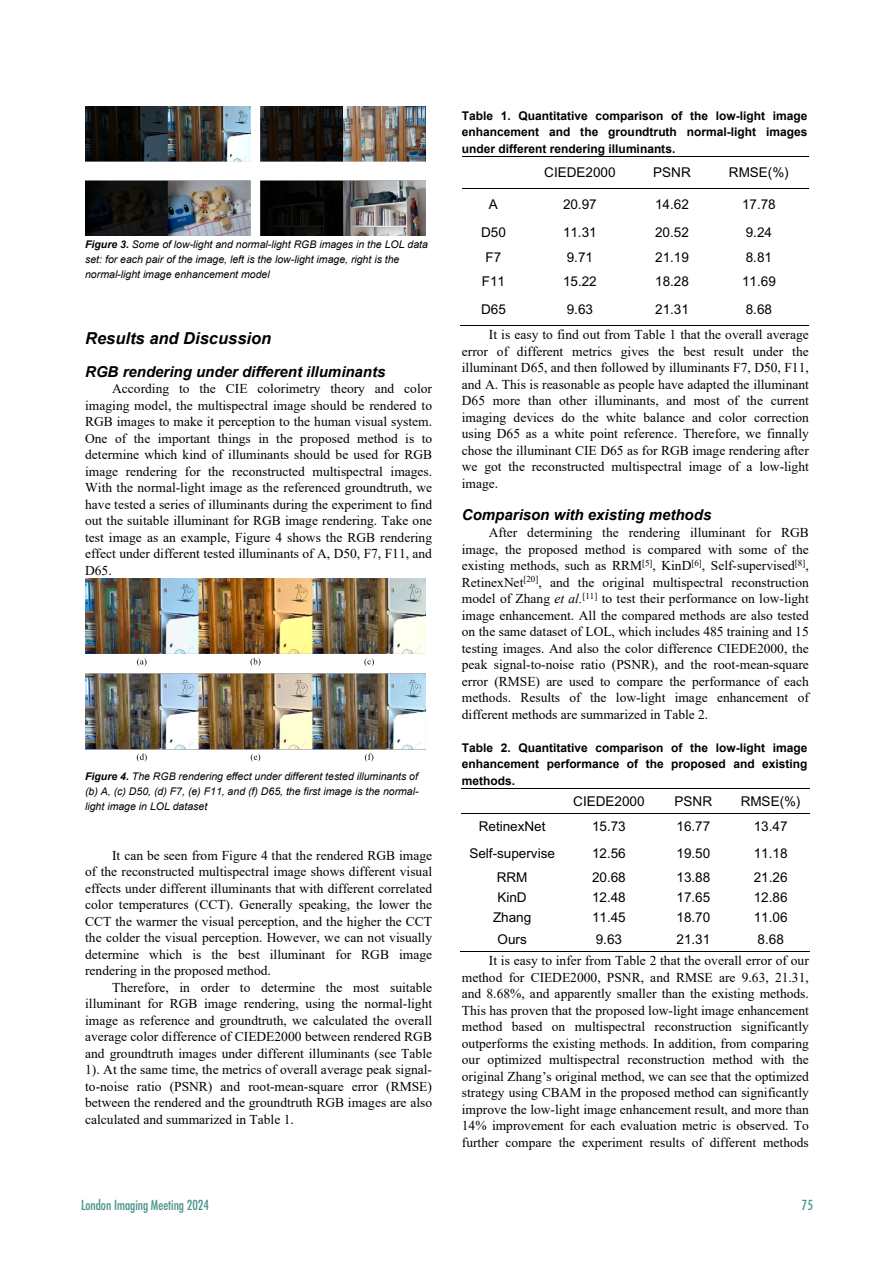
<style>
.page{position:relative;width:894px;height:1263px;background:#fff}
.page>*{position:absolute;margin:0;border:0;box-sizing:border-box;transform-origin:0 0}
.t1{font:italic 700 16.5px "Arial";color:#000}
.t2{font:italic 700 15px "Arial";color:#000}
.t3{font:13.5px/16.5px "Times New Roman";color:#000;text-align:justify}
.t4{font:13.5px "Arial";letter-spacing:-.005em;color:#000}
.t5{font:condensed 13.5px "Futura Std";color:#4d948c}
.t6{font:700 12px/16.5px "Arial";color:#000;text-align:justify}
.t7{font:italic 10.5px/15px "Arial";color:#000}
.s1{font-weight:700}
.s2{font-style:italic}
</style>
<div class="page">
<img style="left:85px;top:578px;width:340px;height:184px">
<hr style="left:462px;top:156px;width:63px;height:1px;background:#000">
<hr style="left:525px;top:156px;width:109px;height:1px;background:#000">
<hr style="left:635px;top:156px;width:74px;height:1px;background:#000">
<hr style="left:709px;top:156px;width:99px;height:1px;background:#000">
<hr style="left:462px;top:188px;width:63px;height:1px;background:#000">
<hr style="left:525px;top:188px;width:109px;height:1px;background:#000">
<hr style="left:635px;top:188px;width:74px;height:1px;background:#000">
<hr style="left:709px;top:188px;width:99px;height:1px;background:#000">
<hr style="left:461px;top:325px;width:64px;height:1px;background:#000">
<hr style="left:524px;top:325px;width:110px;height:1px;background:#000">
<hr style="left:634px;top:325px;width:75px;height:1px;background:#000">
<hr style="left:708px;top:325px;width:100px;height:1px;background:#000">
<hr style="left:461px;top:788px;width:102px;height:1px;background:#000">
<hr style="left:563px;top:788px;width:91px;height:1px;background:#000">
<hr style="left:655px;top:788px;width:76px;height:1px;background:#000">
<hr style="left:732px;top:788px;width:77px;height:1px;background:#000">
<hr style="left:461px;top:813px;width:102px;height:1px;background:#000">
<hr style="left:563px;top:813px;width:91px;height:1px;background:#000">
<hr style="left:655px;top:813px;width:76px;height:1px;background:#000">
<hr style="left:732px;top:813px;width:77px;height:1px;background:#000">
<hr style="left:460px;top:951px;width:103px;height:1px;background:#000">
<hr style="left:562px;top:951px;width:92px;height:1px;background:#000">
<hr style="left:654px;top:951px;width:77px;height:1px;background:#000">
<hr style="left:731px;top:951px;width:78px;height:1px;background:#000">
<img style="left:85px;top:107px;width:340px;height:129px">
<p class="t7" style="left:85px;top:237px;width:344px"><span class="s1">Figure 3.</span> Some of low-light and normal-light RGB images in the LOL data set: for each pair of the image, left is the low-light image, right is the normal-light image enhancement model</p>
<p class="t1" style="left:85px;top:327px;width:188px">Results and Discussion</p>
<p class="t2" style="left:85px;top:361px;width:302px">RGB rendering under different illuminants</p>
<p class="t3" style="left:85px;top:380px;width:348px;text-indent:27px">According to the CIE colorimetry theory and color imaging model, the multispectral image should be rendered to RGB images to make it perception to the human visual system.<br>One of the important things in the proposed method is to determine which kind of illuminants should be used for RGB image rendering for the reconstructed multispectral images.<br>With the normal-light image as the referenced groundtruth, we have tested a series of illuminants during the experiment to find out the suitable illuminant for RGB image rendering. Take one test image as an example, Figure 4 shows the RGB rendering effect under different tested illuminants of A, D50, F7, F11, and D65.</p>
<p class="t7" style="left:85px;top:769px;width:335px;text-align:justify"><span class="s1">Figure 4.</span> The RGB rendering effect under different tested illuminants of (b) A, (c) D50, (d) F7, (e) F11, and (f) D65, the first image is the normal&shy;light image in LOL dataset</p>
<p class="t3" style="left:85px;top:846px;width:348px;text-indent:27px">It can be seen from Figure 4 that the rendered RGB image of the reconstructed multispectral image shows different visual effects under different illuminants that with different correlated color temperatures (CCT). Generally speaking, the lower the CCT the warmer the visual perception, and the higher the CCT the colder the visual perception. However, we can not visually determine which is the best illuminant for RGB image rendering in the proposed method.</p>
<p class="t3" style="left:85px;top:978px;width:348px;text-indent:27px">Therefore, in order to determine the most suitable illuminant for RGB image rendering, using the normal-light image as reference and groundtruth, we calculated the overall average color difference of CIEDE2000 between rendered RGB and groundtruth images under different illuminants (see Table 1). At the same time, the metrics of overall average peak signal&shy;to-noise ratio (PSNR) and root-mean-square error (RMSE) between the rendered and the groundtruth RGB images are also calculated and summarized in Table 1.</p>
<p class="t6" style="left:461px;top:107px;width:347px">Table 1. Quantitative comparison of the low-light image enhancement and the groundtruth normal-light images under different rendering illuminants.</p>
<p class="t4" style="left:544px;top:165px;width:73px">CIEDE2000</p>
<p class="t4" style="left:653px;top:165px;width:39px">PSNR</p>
<p class="t4" style="left:728px;top:165px;width:61px">RMSE(%)</p>
<p class="t4" style="left:489px;top:197px;width:11px">A</p>
<p class="t4" style="left:562px;top:197px;width:35px">20.97</p>
<p class="t4" style="left:655px;top:197px;width:35px">14.62</p>
<p class="t4" style="left:741px;top:197px;width:35px">17.78</p>
<p class="t4" style="left:481px;top:225px;width:26px">D50</p>
<p class="t4" style="left:562px;top:225px;width:35px">11.31</p>
<p class="t4" style="left:655px;top:225px;width:35px">20.52</p>
<p class="t4" style="left:745px;top:225px;width:28px">9.24</p>
<p class="t4" style="left:485px;top:249px;width:17px">F7</p>
<p class="t4" style="left:566px;top:249px;width:28px">9.71</p>
<p class="t4" style="left:655px;top:249px;width:35px">21.19</p>
<p class="t4" style="left:745px;top:249px;width:28px">8.81</p>
<p class="t4" style="left:481px;top:274px;width:25px">F11</p>
<p class="t4" style="left:563px;top:274px;width:35px">15.22</p>
<p class="t4" style="left:655px;top:274px;width:35px">18.28</p>
<p class="t4" style="left:741px;top:274px;width:35px">11.69</p>
<p class="t4" style="left:481px;top:302px;width:26px">D65</p>
<p class="t4" style="left:566px;top:302px;width:28px">9.63</p>
<p class="t4" style="left:655px;top:302px;width:35px">21.31</p>
<p class="t4" style="left:745px;top:302px;width:28px">8.68</p>
<p class="t3" style="left:461px;top:326px;width:348px;text-indent:27px">It is easy to find out from Table 1 that the overall average error of different metrics gives the best result under the illuminant D65, and then followed by illuminants F7, D50, F11, and A. This is reasonable as people have adapted the illuminant D65 more than other illuminants, and most of the current imaging devices do the white balance and color correction using D65 as a white point reference. Therefore, we finnally chose the illuminant CIE D65 as for RGB image rendering after we got the reconstructed multispectral image of a low-light image.</p>
<p class="t2" style="left:461px;top:505px;width:251px">Comparison with existing methods</p>
<p class="t3" style="left:461px;top:524px;width:348px;text-indent:27px">After determining the rendering illuminant for RGB image, the proposed method is compared with some of the existing methods, such as RRM<sup>[5]</sup>, KinD<sup>[6]</sup>, Self-supervised<sup>[8]</sup>, RetinexNet<sup>[20]</sup>, and the original multispectral reconstruction model of Zhang <span class="s2">et al.</span><sup>[11]</sup> to test their performance on low-light image enhancement. All the compared methods are also tested on the same dataset of LOL, which includes 485 training and 15 testing images. And also the color difference CIEDE2000, the peak signal-to-noise ratio (PSNR), and the root-mean-square error (RMSE) are used to compare the performance of each methods. Results of the low-light image enhancement of different methods are summarized in Table 2.</p>
<p class="t6" style="left:461px;top:739px;width:347px">Table 2. Quantitative comparison of the low-light image enhancement performance of the proposed and existing methods.</p>
<p class="t4" style="left:573px;top:793px;width:73px">CIEDE2000</p>
<p class="t4" style="left:674px;top:793px;width:39px">PSNR</p>
<p class="t4" style="left:740px;top:793px;width:61px">RMSE(%)</p>
<p class="t4" style="left:478px;top:818px;width:68px">RetinexNet</p>
<p class="t4" style="left:592px;top:818px;width:35px">15.73</p>
<p class="t4" style="left:676px;top:818px;width:35px">16.77</p>
<p class="t4" style="left:753px;top:818px;width:35px">13.47</p>
<p class="t4" style="left:469px;top:845px;width:87px">Self-supervise</p>
<p class="t4" style="left:592px;top:845px;width:35px">12.56</p>
<p class="t4" style="left:676px;top:845px;width:35px">19.50</p>
<p class="t4" style="left:753px;top:845px;width:35px">11.18</p>
<p class="t4" style="left:496px;top:869px;width:32px">RRM</p>
<p class="t4" style="left:592px;top:869px;width:35px">20.68</p>
<p class="t4" style="left:676px;top:869px;width:35px">13.88</p>
<p class="t4" style="left:753px;top:869px;width:35px">21.26</p>
<p class="t4" style="left:497px;top:889px;width:31px">KinD</p>
<p class="t4" style="left:592px;top:889px;width:35px">12.48</p>
<p class="t4" style="left:676px;top:889px;width:35px">17.65</p>
<p class="t4" style="left:753px;top:889px;width:35px">12.86</p>
<p class="t4" style="left:493px;top:909px;width:40px">Zhang</p>
<p class="t4" style="left:592px;top:909px;width:35px">11.45</p>
<p class="t4" style="left:676px;top:909px;width:35px">18.70</p>
<p class="t4" style="left:753px;top:909px;width:35px">11.06</p>
<p class="t4" style="left:497px;top:931px;width:31px">Ours</p>
<p class="t4" style="left:595px;top:931px;width:28px">9.63</p>
<p class="t4" style="left:676px;top:931px;width:35px">21.31</p>
<p class="t4" style="left:757px;top:931px;width:28px">8.68</p>
<p class="t3" style="left:461px;top:952px;width:348px;text-indent:27px">It is easy to infer from Table 2 that the overall error of our method for CIEDE2000, PSNR, and RMSE are 9.63, 21.31, and 8.68%, and apparently smaller than the existing methods.<br>This has proven that the proposed low-light image enhancement method based on multispectral reconstruction significantly outperforms the existing methods. In addition, from comparing our optimized multispectral reconstruction method with the original Zhang’s original method, we can see that the optimized strategy using CBAM in the proposed method can significantly improve the low-light image enhancement result, and more than 14% improvement for each evaluation metric is observed. To further compare the experiment results of different methods</p>
<p class="t5" style="left:81px;top:1197px;width:129px">London Imaging Meeting 2024</p>
<p class="t5" style="left:801px;top:1197px;width:13px">75</p>
</div>
